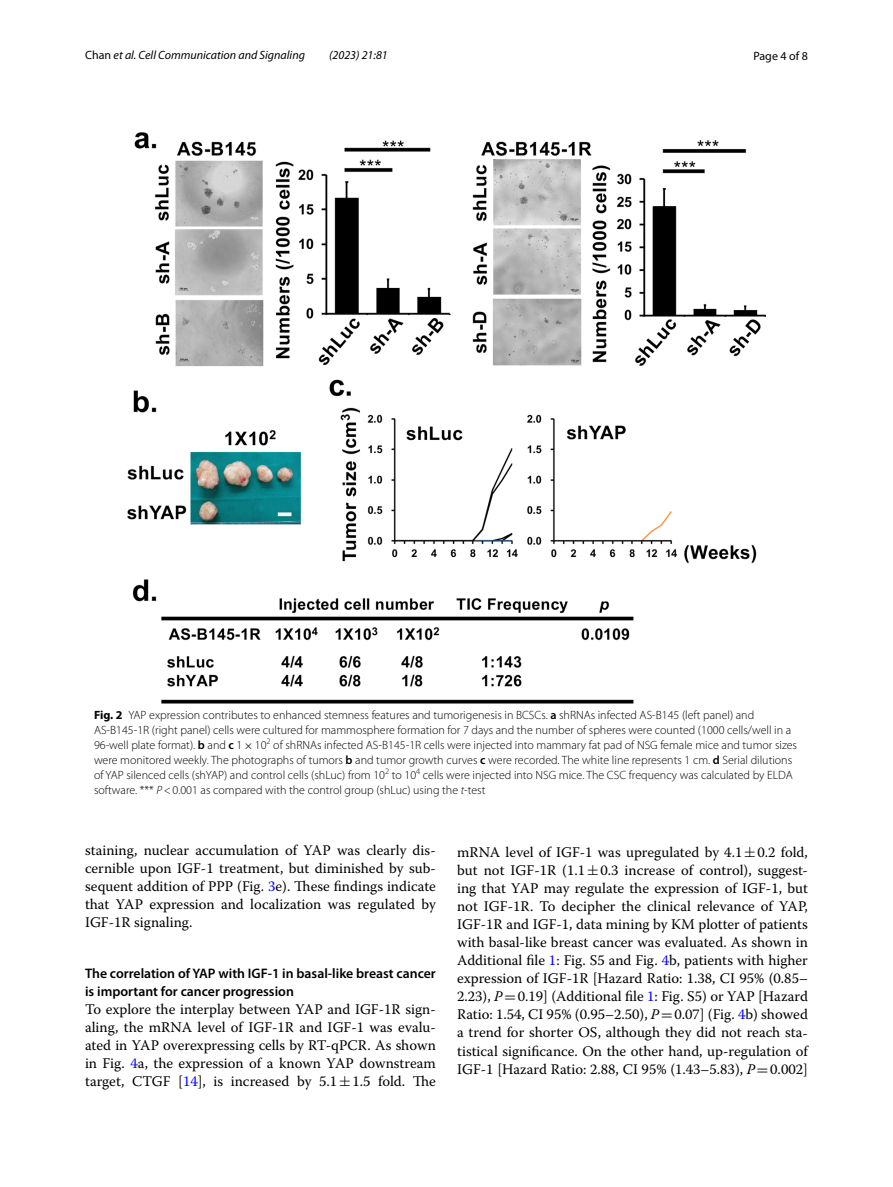
<style>
.page{position:relative;width:893px;height:1187px;background:#fff}
.page>*{position:absolute;margin:0;border:0;box-sizing:border-box;transform-origin:0 0}
.t1{font:14.7px/18px "Warnock Pro";color:#000;text-align:justify}
.t2{font:600 13.8px/18px "Myriad Pro";color:#000}
.t3{font:300 12px/15px "Myriad Pro";color:#000}
.t4{font:italic 12px "Myriad Pro";color:#000}
.t5{font:12px "Myriad Pro";color:#000}
.s1{font-style:normal}
.s2{font-weight:700}
.s3{font-weight:600}
.s4{font-family:"MTSY";font-weight:400}
.s5{font-style:italic}
.s6{color:#00f}
.s7{font-family:"MTSY"}
</style>
<div class="page">
<img style="left:128px;top:133px;width:637px;height:570px">
<p class="t4" style="left:85px;top:48px;width:222px"><span class="s1">Chan</span> et al. Cell Communication and Signaling</p>
<p class="t4" style="left:329px;top:48px;width:60px">(2023) 21:81</p>
<p class="t5" style="left:753px;top:48px;width:56px">Page 4 of 8</p>
<p class="t3" style="left:94px;top:707px;width:704px"><span class="s2">Fig. 2</span> YAP expression contributes to enhanced stemness features and tumorigenesis in BCSCs. <span class="s3">a</span> shRNAs infected AS-B145 (left panel) and AS-B145-1R (right panel) cells were cultured for mammosphere formation for 7 days and the number of spheres were counted (1000 cells/well in a 96-well plate format). <span class="s3">b</span> and <span class="s3">c</span> 1<span class="s4">×</span> -10<sup>2</sup> of shRNAs infected AS-B145-1R cells were injected into mammary fat pad of NSG female mice and tumor sizes were monitored weekly. The photographs of tumors <span class="s3">b</span> and tumor growth curves <span class="s3">c</span> were recorded. The white line represents 1 cm. <span class="s3">d</span> Serial dilutions of YAP silenced cells (shYAP) and control cells (shLuc) from 10<sup>2</sup> to 10<sup>4</sup> cells were injected into NSG mice. The CSC frequency was calculated by ELDA software. *** <span class="s5">P</span>&lt;0.001 as compared with the control group (shLuc) using the <span class="s5">t</span>-test</p>
<p class="t1" style="left:85px;top:841px;width:352px">staining, nuclear accumulation of YAP was clearly dis&shy;cernible upon IGF-1 treatment, but diminished by sub&shy;sequent addition of PPP (Fig. <span class="s6">3</span>e). These findings indicate that YAP expression and localization was regulated by IGF-1R signaling.</p>
<p class="t2" style="left:85px;top:964px;width:352px">The correlation of YAP with IGF‑1 in basal‑like breast cancer is important for cancer progression</p>
<p class="t1" style="left:85px;top:1000px;width:352px">To explore the interplay between YAP and IGF-1R sign&shy;aling, the mRNA level of IGF-1R and IGF-1 was evalu&shy;ated in YAP overexpressing cells by RT-qPCR. As shown in Fig. <span class="s6">4</span>a, the expression of a known YAP downstream target, CTGF [<span class="s6">14</span>], is increased by 5.1<span class="s7">±</span>1.5 fold. The</p>
<p class="t1" style="left:457px;top:843px;width:352px">mRNA level of IGF-1 was upregulated by 4.1<span class="s7">±</span>0.2 fold, but not IGF-1R (1.1<span class="s7">±</span>0.3 increase of control), suggest&shy;ing that YAP may regulate the expression of IGF-1, but not IGF-1R. To decipher the clinical relevance of YAP, IGF-1R and IGF-1, data mining by KM plotter of patients with basal-like breast cancer was evaluated. As shown in Additional file <span class="s6">1</span>: Fig. S5 and Fig. <span class="s6">4</span>b, patients with higher expression of IGF-1R [Hazard Ratio: 1.38, CI 95% (0.85– 2.23), <span class="s5">P</span><span class="s7">=</span>0.19] (Additional file <span class="s6">1</span>: Fig. S5) or YAP [Hazard Ratio: 1.54, CI 95% (0.95–2.50), <span class="s5">P</span><span class="s7">=</span>0.07] (Fig. <span class="s6">4</span>b) showed a trend for shorter OS, although they did not reach sta&shy;tistical significance. On the other hand, up-regulation of IGF-1 [Hazard Ratio: 2.88, CI 95% (1.43–5.83), <span class="s5">P</span><span class="s7">=</span>0.002]</p>
</div>
